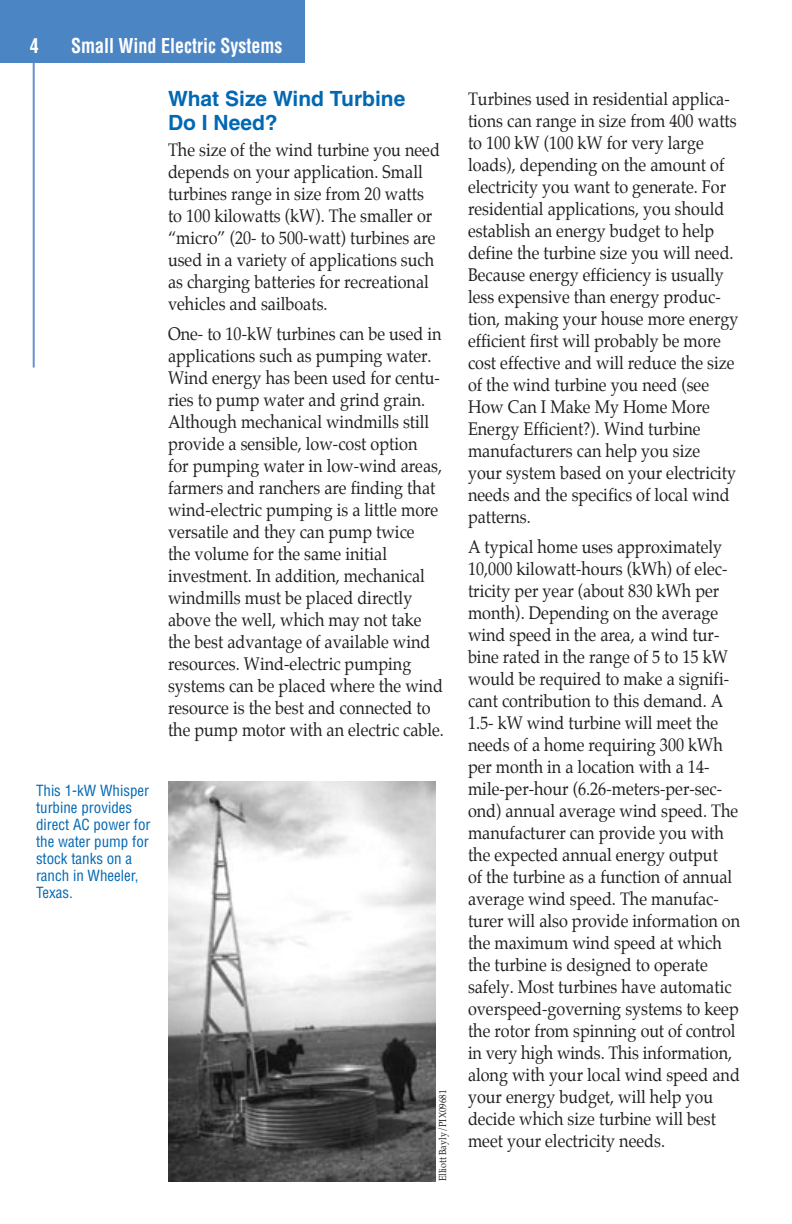
<style>
.page{position:relative;width:792px;height:1224px;background:#fff}
.page>*{position:absolute;margin:0;border:0;box-sizing:border-box;transform-origin:0 0}
.t1{font:700 21px/24px "Helvetica";color:#0168b3}
.t2{font:700 condensed 20px "Helvetica";color:#fff;scale:.9 1}
.t3{font:18px/22px "Palatino";color:#231f20;scale:.9 1}
.t4{font:condensed 15px/17px "Helvetica";color:#0168b3}
.t5{font:10px "Palatino";color:#231f20;scale:.9 1}
</style>
<div class="page">
<hr style="left:33px;top:17px;width:2px;height:351px;background:#6692cb">
<div style="left:0;top:0;width:305px;height:63px;background:#4c85c3"></div>
<img style="left:168px;top:782px;width:268px;height:400px">
<p class="t2" style="left:71px;top:34px;width:236px">Small Wind Electric Systems</p>
<p class="t1" style="left:168px;top:87px;width:239px">What Size Wind Turbine<br>Do I Need?</p>
<p class="t3" style="left:168px;top:139px;width:304px">The size of the wind turbine you need depends on your application. Small turbines range in size from 20 watts to 100 kilowatts (kW). The smaller or “micro” (20- to 500-watt) turbines are used in a variety of applications such as charging batteries for recreational vehicles and sailboats.</p>
<p class="t3" style="left:168px;top:323px;width:308px">One- to 10-kW turbines can be used in applications such as pumping water.<br>Wind energy has been used for centu&shy;ries to pump water and grind grain.<br>Although mechanical windmills still provide a sensible, low-cost option<br>for pumping water in low-wind areas, farmers and ranchers are finding that wind-electric pumping is a little more versatile and they can pump twice<br>the volume for the same initial investment. In addition, mechanical windmills must be placed directly above the well, which may not take the best advantage of available wind resources. Wind-electric pumping systems can be placed where the wind resource is the best and connected to the pump motor with an electric cable.</p>
<p class="t4" style="left:36px;top:782px;width:116px">This 1-kW Whisper turbine provides direct AC power for the water pump for stock tanks on a ranch in Wheeler,<br>Texas.</p>
<p class="t5" style="left:437px;top:1181px;width:103px;rotate:-90deg">Elliott Bayly/PIX09681</p>
<p class="t3" style="left:468px;top:88px;width:302px">Turbines used in residential applica&shy;tions can range in size from 400 watts to 100 kW (100 kW for very large loads), depending on the amount of electricity you want to generate. For residential applications, you should establish an energy budget to help define the turbine size you will need.<br>Because energy efficiency is usually less expensive than energy produc&shy;tion, making your house more energy efficient first will probably be more cost effective and will reduce the size of the wind turbine you need (see How Can I Make My Home More Energy Efficient?). Wind turbine manufacturers can help you size your system based on your electricity needs and the specifics of local wind patterns.</p>
<p class="t3" style="left:468px;top:536px;width:304px">A typical home uses approximately 10,000 kilowatt-hours (kWh) of elec&shy;tricity per year (about 830 kWh per month). Depending on the average wind speed in the area, a wind tur&shy;bine rated in the range of 5 to 15 kW would be required to make a signifi&shy;cant contribution to this demand. A 1.5- kW wind turbine will meet the needs of a home requiring 300 kWh per month in a location with a 14- mile-per-hour (6.26-meters-per-sec&shy;ond) annual average wind speed. The manufacturer can provide you with the expected annual energy output<br>of the turbine as a function of annual average wind speed. The manufac&shy;turer will also provide information on the maximum wind speed at which the turbine is designed to operate safely. Most turbines have automatic overspeed-governing systems to keep the rotor from spinning out of control in very high winds. This information, along with your local wind speed and your energy budget, will help you decide which size turbine will best meet your electricity needs.</p>
</div>
